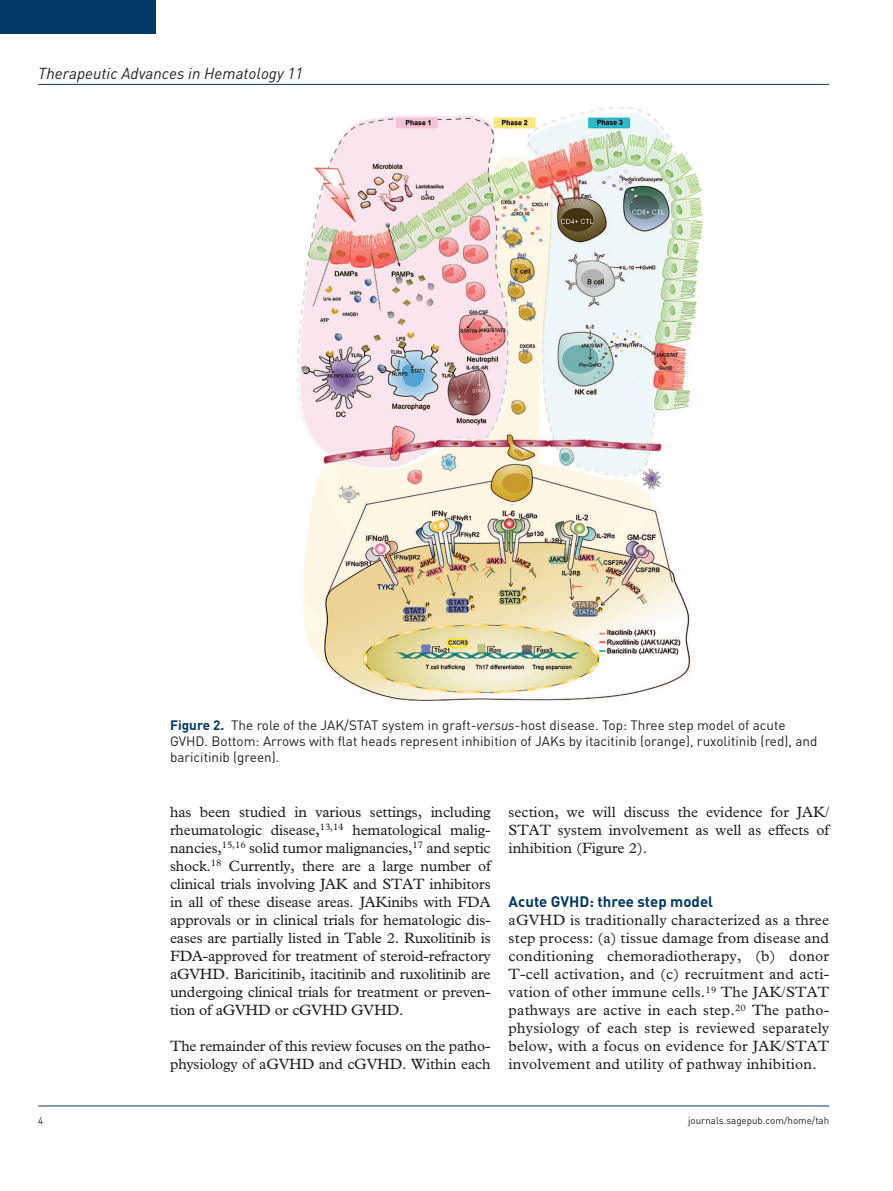
<style>
.page{position:relative;width:893px;height:1191px;background:#fff}
.page>*{position:absolute;margin:0;border:0;box-sizing:border-box;transform-origin:0 0}
.t1{font:italic 15.75px "DIN";color:#231f20}
.t2{font:15px/18px "Plantin Std";letter-spacing:-.01em;color:#231f20;text-align:justify}
.t3{font:700 15px "DIN";color:#003865}
.t4{font:13.5px/15.8px "DIN";color:#231f20}
.t5{font:9.75px "DIN";color:#231f20}
.s1{font-weight:700;color:#003865}
.s2{font-style:italic}
</style>
<div class="page">
<hr style="left:38px;top:84px;width:791px;height:1px;background:#003865">
<hr style="left:38px;top:1105px;width:791px;height:1px;background:#003865">
<div style="left:0;top:0;width:155px;height:34px;background:#003865"></div>
<img style="left:297px;top:107px;width:405px;height:594px">
<p class="t1" style="left:38px;top:63px;width:266px">Therapeutic Advances in Hematology 11</p>
<p class="t4" style="left:170px;top:717px;width:649px"><span class="s1">Figure 2.</span> The role of the JAK/STAT system in graft-<span class="s2">versus</span>-host disease. Top: Three step model of acute<br>GVHD. Bottom: Arrows with flat heads represent inhibition of JAKs by itacitinib (orange), ruxolitinib (red), and baricitinib (green).</p>
<p class="t2" style="left:170px;top:802px;width:322px">has been studied in various settings, including rheumatologic disease,<sup>13,14</sup> hematological malig&shy;nancies,<sup>15,16</sup> solid tumor malignancies,<sup>17</sup> and septic shock.<sup>18</sup> Currently, there are a large number of clinical trials involving JAK and STAT inhibitors in all of these disease areas. JAKinibs with FDA approvals or in clinical trials for hematologic dis&shy;eases are partially listed in Table 2. Ruxolitinib is FDA-approved for treatment of steroid-refractory aGVHD. Baricitinib, itacitinib and ruxolitinib are undergoing clinical trials for treatment or preven&shy;tion of aGVHD or cGVHD GVHD.</p>
<p class="t2" style="left:170px;top:1036px;width:322px">The remainder of this review focuses on the patho&shy;physiology of aGVHD and cGVHD. Within each</p>
<p class="t2" style="left:509px;top:802px;width:322px">section, we will discuss the evidence for JAK/ STAT system involvement as well as effects of inhibition (Figure 2).</p>
<p class="t3" style="left:509px;top:891px;width:206px">Acute GVHD: three step model</p>
<p class="t2" style="left:509px;top:910px;width:322px">aGVHD is traditionally characterized as a three step process: (a) tissue damage from disease and conditioning chemoradiotherapy, (b) donor T-cell activation, and (c) recruitment and acti&shy;vation of other immune cells.<sup>19</sup> The JAK/STAT pathways are active in each step.<sup>20</sup> The patho&shy;physiology of each step is reviewed separately below, with a focus on evidence for JAK/STAT involvement and utility of pathway inhibition.</p>
<p class="t5" style="left:38px;top:1114px;width:7px">4</p>
<p class="t5" style="left:688px;top:1114px;width:143px">journals.sagepub.com/home/tah</p>
</div>
